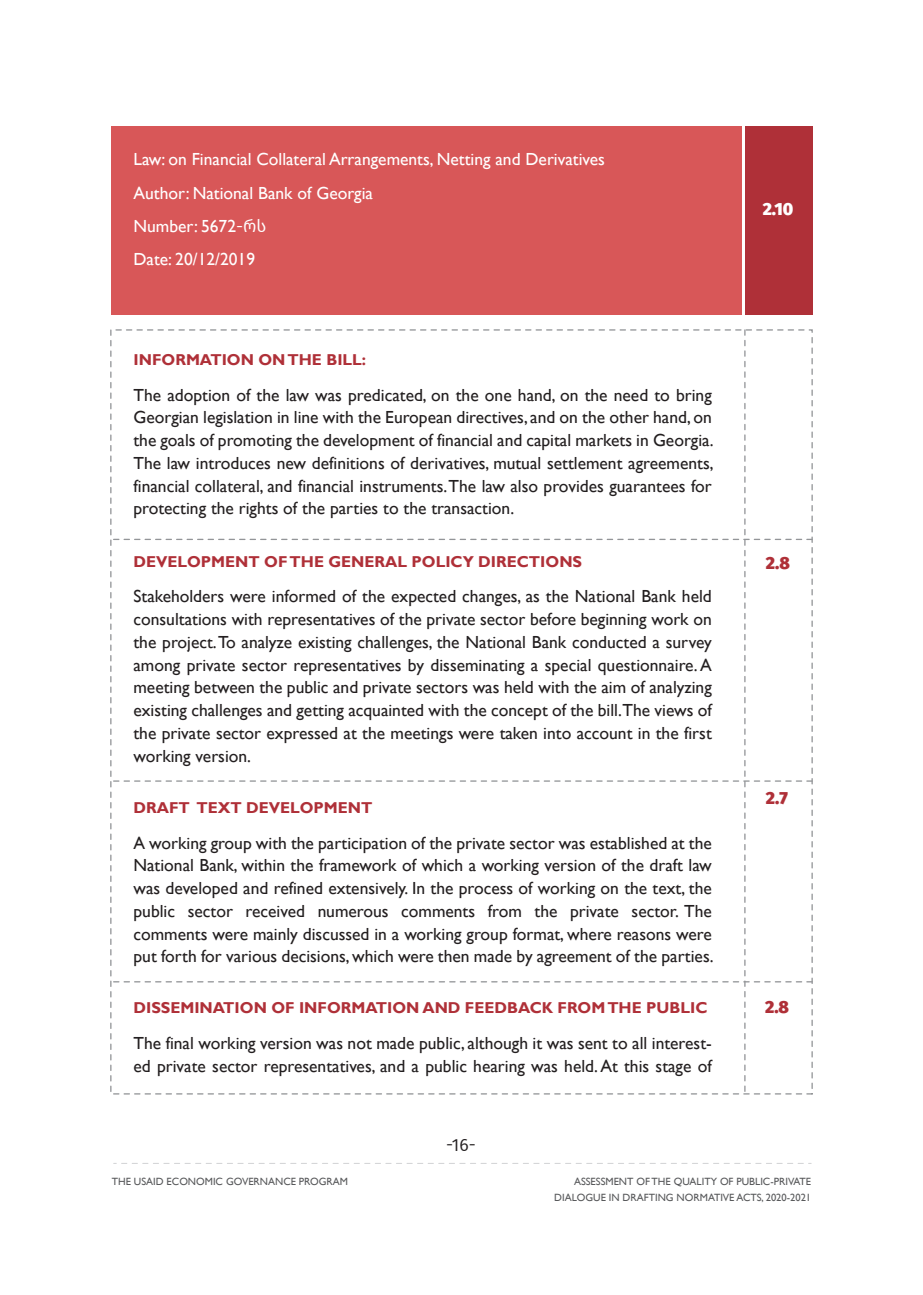
<style>
.page{position:relative;width:923px;height:1295px;background:#fff}
.page>*{position:absolute;margin:0;border:0;box-sizing:border-box;transform-origin:0 0}
.t1{font:17.5px/22.8px "Gill Sans";color:#231f20;text-align:justify}
.t2{font:17.5px/33.2px "Gill Sans";color:#fff}
.t3{font:800 17.5px "Fira GO";color:#af3038}
.t4{font:800 17.5px "Fira GO";color:#fff}
.t5{font:17.5px "Fira GO";color:#231f20}
.t6{font:700 15.75px "Gill Sans";color:#af3038}
.t7{font:10.5px/15.8px "Gill Sans";color:#57585a;text-align:right}
.s1{font-family:"Fira GO"}
</style>
<div class="page">
<div style="left:111px;top:126px;width:630px;height:189px;background:#d85758"></div>
<div style="left:745px;top:126px;width:67px;height:189px;background:#af3038"></div>
<svg style="left:111px;top:330px;width:701px;height:764px"></svg>
<svg style="left:122px;top:1163px;width:689px;height:1px"></svg>
<p class="t2" style="left:133px;top:143px;width:473px">Law: on Financial Collateral Arrangements, Netting and Derivatives Author: National Bank of Georgia<br>Number: 5672<span class="s1">-რს<br></span>Date: 20/12/2019</p>
<p class="t6" style="left:133px;top:350px;width:234px">INFORMATION ON THE BILL:</p>
<p class="t1" style="left:133px;top:384px;width:581px">The adoption of the law was predicated, on the one hand, on the need to bring Georgian legislation in line with the European directives, and on the other hand, on the goals of promoting the development of financial and capital markets in Georgia.<br>The law introduces new definitions of derivatives, mutual settlement agreements, financial collateral, and financial instruments. The law also provides guarantees for protecting the rights of the parties to the transaction.</p>
<p class="t6" style="left:133px;top:552px;width:450px">DEVELOPMENT OF THE GENERAL POLICY DIRECTIONS</p>
<p class="t1" style="left:133px;top:585px;width:580px">Stakeholders were informed of the expected changes, as the National Bank held consultations with representatives of the private sector before beginning work on the project. To analyze existing challenges, the National Bank conducted a survey among private sector representatives by disseminating a special questionnaire. A meeting between the public and private sectors was held with the aim of analyzing existing challenges and getting acquainted with the concept of the bill.The views of the private sector expressed at the meetings were taken into account in the first working version.</p>
<p class="t6" style="left:133px;top:798px;width:240px">DRAFT TEXT DEVELOPMENT</p>
<p class="t1" style="left:133px;top:831px;width:581px">A working group with the participation of the private sector was established at the National Bank, within the framework of which a working version of the draft law was developed and refined extensively. In the process of working on the text, the public sector received numerous comments from the private sector. The comments were mainly discussed in a working group format, where reasons were put forth for various decisions, which were then made by agreement of the parties.</p>
<p class="t6" style="left:133px;top:998px;width:575px">DISSEMINATION OF INFORMATION AND FEEDBACK FROM THE PUBLIC</p>
<p class="t1" style="left:133px;top:1032px;width:580px">The final working version was not made public, although it was sent to all interest&shy;ed private sector representatives, and a public hearing was held. At this stage of</p>
<p class="t5" style="left:446px;top:1134px;width:31px">-16-</p>
<p class="t4" style="left:762px;top:199px;width:32px">2.10</p>
<p class="t3" style="left:766px;top:553px;width:25px">2.8</p>
<p class="t3" style="left:766px;top:788px;width:23px">2.7</p>
<p class="t3" style="left:765px;top:996px;width:25px">2.8</p>
<p class="t7" style="left:112px;top:1174px;width:238px">THE USAID ECONOMIC GOVERNANCE PROGRAM</p>
<p class="t7" style="left:554px;top:1174px;width:258px">ASSESSMENT OF THE QUALITY OF PUBLIC-PRIVATE<br>DIALOGUE IN DRAFTING NORMATIVE ACTS, 2020-2021</p>
</div>
